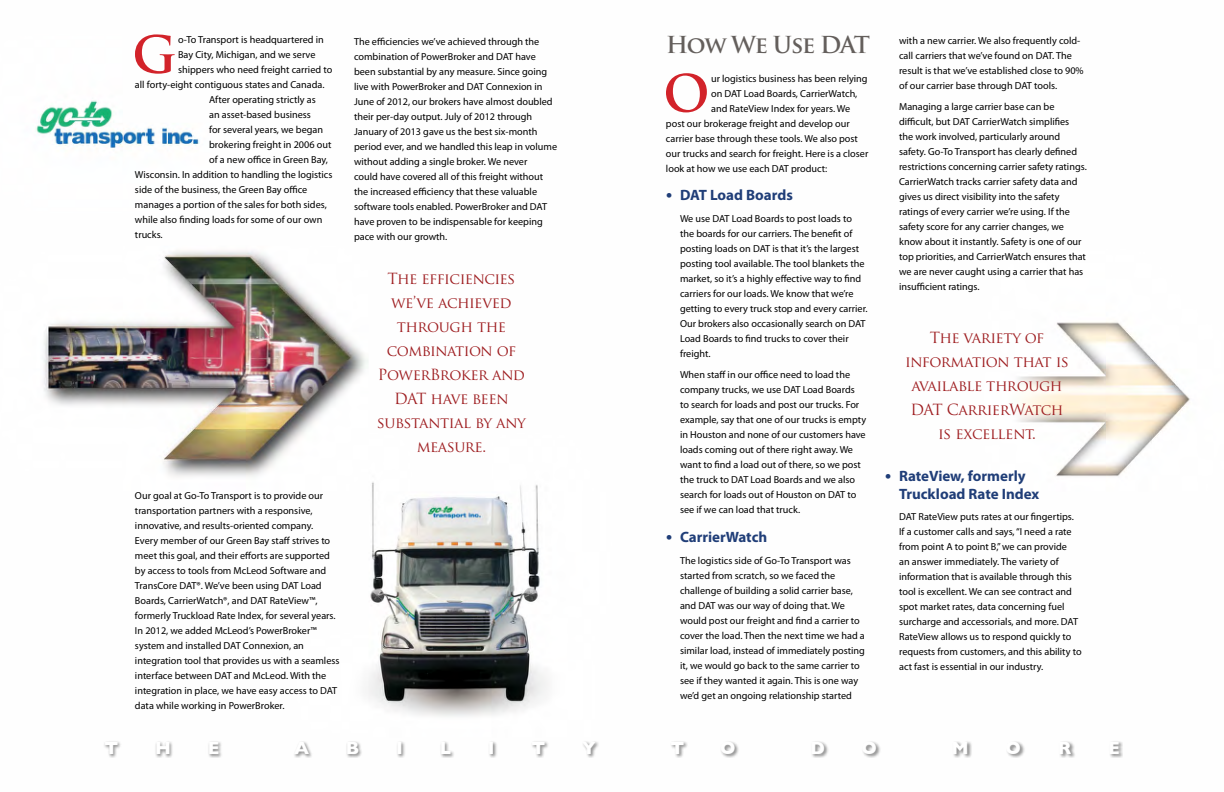
<style>
.page{position:relative;width:1224px;height:792px;background:#fff}
.page>*{position:absolute;margin:0;border:0;box-sizing:border-box;transform-origin:0 0}
.t1{font:700 50px "Trajan Pro";color:#d2232a}
.t2{font:700 22.8px "Trajan Pro";letter-spacing:-.045em;color:#645f5c}
.t3{font:700 18px "Gill Sans";color:#fff}
.t4{font:15px/24px "Trajan Pro";letter-spacing:-.03em;color:#9e1d20;text-align:center}
.t5{font:700 15px/18px "Myriad Pro";color:#203e78}
.t6{font:10.2px/15px "Myriad Pro";color:#000}
.s1{font-size:18px}
</style>
<div class="page">
<img style="left:36px;top:100px;width:1154px;height:617px">
<div style="left:103px;top:740px;width:1020px;height:18px;background:#000;opacity:.42"></div>
<h1 class="t1" style="left:132px;top:24px;width:46px">G</h1>
<p class="t6" style="left:178px;top:32px;width:147px">o-To Transport is headquartered in</p>
<p class="t6" style="left:178px;top:47px;width:139px">Bay City, Michigan, and we serve</p>
<p class="t6" style="left:178px;top:62px;width:156px">shippers who need freight carried to</p>
<p class="t6" style="left:135px;top:77px;width:191px">all forty-eight contiguous states and Canada.</p>
<p class="t6" style="left:209px;top:92px;width:108px">After operating strictly as</p>
<p class="t6" style="left:209px;top:107px;width:103px">an asset-based business</p>
<p class="t6" style="left:209px;top:122px;width:115px">for several years, we began</p>
<p class="t6" style="left:209px;top:137px;width:124px">brokering freight in 2006 out</p>
<p class="t6" style="left:209px;top:152px;width:120px">of a new office in Green Bay,</p>
<p class="t6" style="left:135px;top:167px;width:199px">Wisconsin. In addition to handling the logistics</p>
<p class="t6" style="left:135px;top:182px;width:174px">side of the business, the Green Bay office</p>
<p class="t6" style="left:135px;top:197px;width:193px">manages a portion of the sales for both sides,</p>
<p class="t6" style="left:135px;top:212px;width:189px">while also finding loads for some of our own</p>
<p class="t6" style="left:135px;top:227px;width:29px">trucks.</p>
<p class="t6" style="left:354px;top:33px;width:205px">The efficiencies we’ve achieved through the combination of PowerBroker and DAT have been substantial by any measure. Since going live with PowerBroker and DAT Connexion in June of 2012, our brokers have almost doubled their per-day output. July of 2012 through January of 2013 gave us the best six-month period ever, and we handled this leap in volume without adding a single broker. We never<br>could have covered all of this freight without the increased efficiency that these valuable software tools enabled. PowerBroker and DAT have proven to be indispensable for keeping pace with our growth.</p>
<h3 class="t4" style="left:377px;top:266px;width:150px">The efficiencies we’ve achieved through the combination of<br>PowerBroker and<br>DAT have been substantial by any measure.</h3>
<p class="t6" style="left:135px;top:488px;width:206px">Our goal at Go-To Transport is to provide our transportation partners with a responsive, innovative, and results-oriented company.<br>Every member of our Green Bay staff strives to meet this goal, and their efforts are supported by access to tools from McLeod Software and TransCore DAT®. We’ve been using DAT Load Boards, CarrierWatch®, and DAT RateView™, formerly Truckload Rate Index, for several years.<br>In 2012, we added McLeod’s PowerBroker™ system and installed DAT Connexion, an integration tool that provides us with a seamless interface between DAT and McLeod. With the integration in place, we have easy access to DAT data while working in PowerBroker.</p>
<h2 class="t2" style="left:666px;top:31px;width:205px">How We Use DAT</h2>
<h1 class="t1" style="left:663px;top:62px;width:48px">O</h1>
<p class="t6" style="left:711px;top:71px;width:158px">ur logistics business has been relying</p>
<p class="t6" style="left:711px;top:86px;width:148px">on DAT Load Boards, CarrierWatch,</p>
<p class="t6" style="left:711px;top:101px;width:141px">and RateView Index for years. We</p>
<p class="t6" style="left:666px;top:116px;width:185px">post our brokerage freight and develop our</p>
<p class="t6" style="left:666px;top:131px;width:194px">carrier base through these tools. We also post</p>
<p class="t6" style="left:666px;top:146px;width:204px">our trucks and search for freight. Here is a closer</p>
<p class="t6" style="left:666px;top:161px;width:163px">look at how we use each DAT product:</p>
<h3 class="t5" style="left:666px;top:186px;width:128px"><span class="s1">•</span> DAT Load Boards</h3>
<p class="t6" style="left:680px;top:211px;width:189px">We use DAT Load Boards to post loads to the boards for our carriers. The benefit of posting loads on DAT is that it’s the largest posting tool available. The tool blankets the market, so it’s a highly effective way to find carriers for our loads. We know that we’re getting to every truck stop and every carrier.<br>Our brokers also occasionally search on DAT Load Boards to find trucks to cover their freight.</p>
<p class="t6" style="left:680px;top:367px;width:188px">When staff in our office need to load the company trucks, we use DAT Load Boards to search for loads and post our trucks. For example, say that one of our trucks is empty in Houston and none of our customers have loads coming out of there right away. We want to find a load out of there, so we post the truck to DAT Load Boards and we also search for loads out of Houston on DAT to see if we can load that truck.</p>
<h3 class="t5" style="left:666px;top:528px;width:103px"><span class="s1">•</span> CarrierWatch</h3>
<p class="t6" style="left:680px;top:553px;width:186px">The logistics side of Go-To Transport was started from scratch, so we faced the challenge of building a solid carrier base, and DAT was our way of doing that. We would post our freight and find a carrier to cover the load. Then the next time we had a similar load, instead of immediately posting it, we would go back to the same carrier to see if they wanted it again. This is one way we’d get an ongoing relationship started</p>
<p class="t6" style="left:899px;top:33px;width:186px">with a new carrier. We also frequently cold&shy;call carriers that we’ve found on DAT. The result is that we’ve established close to 90% of our carrier base through DAT tools.</p>
<p class="t6" style="left:899px;top:99px;width:189px">Managing a large carrier base can be difficult, but DAT CarrierWatch simplifies<br>the work involved, particularly around safety. Go-To Transport has clearly defined restrictions concerning carrier safety ratings.<br>CarrierWatch tracks carrier safety data and gives us direct visibility into the safety ratings of every carrier we’re using. If the safety score for any carrier changes, we know about it instantly. Safety is one of our top priorities, and CarrierWatch ensures that we are never caught using a carrier that has insufficient ratings.</p>
<h3 class="t4" style="left:905px;top:325px;width:165px">The variety of information that is available through<br>DAT CarrierWatch is excellent.</h3>
<h3 class="t5" style="left:899px;top:466px;width:142px;text-indent:-14px"><span class="s1">•</span> RateView, formerly<br>Truckload Rate Index</h3>
<p class="t6" style="left:899px;top:509px;width:184px">DAT RateView puts rates at our fingertips.<br>If a customer calls and says, “I need a rate from point A to point B,” we can provide<br>an answer immediately. The variety of information that is available through this tool is excellent. We can see contract and spot market rates, data concerning fuel surcharge and accessorials, and more. DAT RateView allows us to respond quickly to requests from customers, and this ability to act fast is essential in our industry.</p>
<h3 class="t3" style="left:104px;top:738px;width:15px">T</h3>
<h3 class="t3" style="left:155px;top:738px;width:17px">H</h3>
<h3 class="t3" style="left:208px;top:738px;width:13px">E</h3>
<h3 class="t3" style="left:294px;top:738px;width:16px">A</h3>
<h3 class="t3" style="left:346px;top:738px;width:15px">B</h3>
<h3 class="t3" style="left:396px;top:738px;width:8px">I</h3>
<h3 class="t3" style="left:440px;top:738px;width:13px">L</h3>
<h3 class="t3" style="left:488px;top:738px;width:8px">I</h3>
<h3 class="t3" style="left:532px;top:738px;width:15px">T</h3>
<h3 class="t3" style="left:582px;top:738px;width:15px">Y</h3>
<h3 class="t3" style="left:670px;top:738px;width:15px">T</h3>
<h3 class="t3" style="left:720px;top:738px;width:17px">O</h3>
<h3 class="t3" style="left:810px;top:738px;width:16px">D</h3>
<h3 class="t3" style="left:862px;top:738px;width:17px">O</h3>
<h3 class="t3" style="left:952px;top:738px;width:19px">M</h3>
<h3 class="t3" style="left:1006px;top:738px;width:17px">O</h3>
<h3 class="t3" style="left:1058px;top:738px;width:15px">R</h3>
<h3 class="t3" style="left:1108px;top:738px;width:13px">E</h3>
</div>
